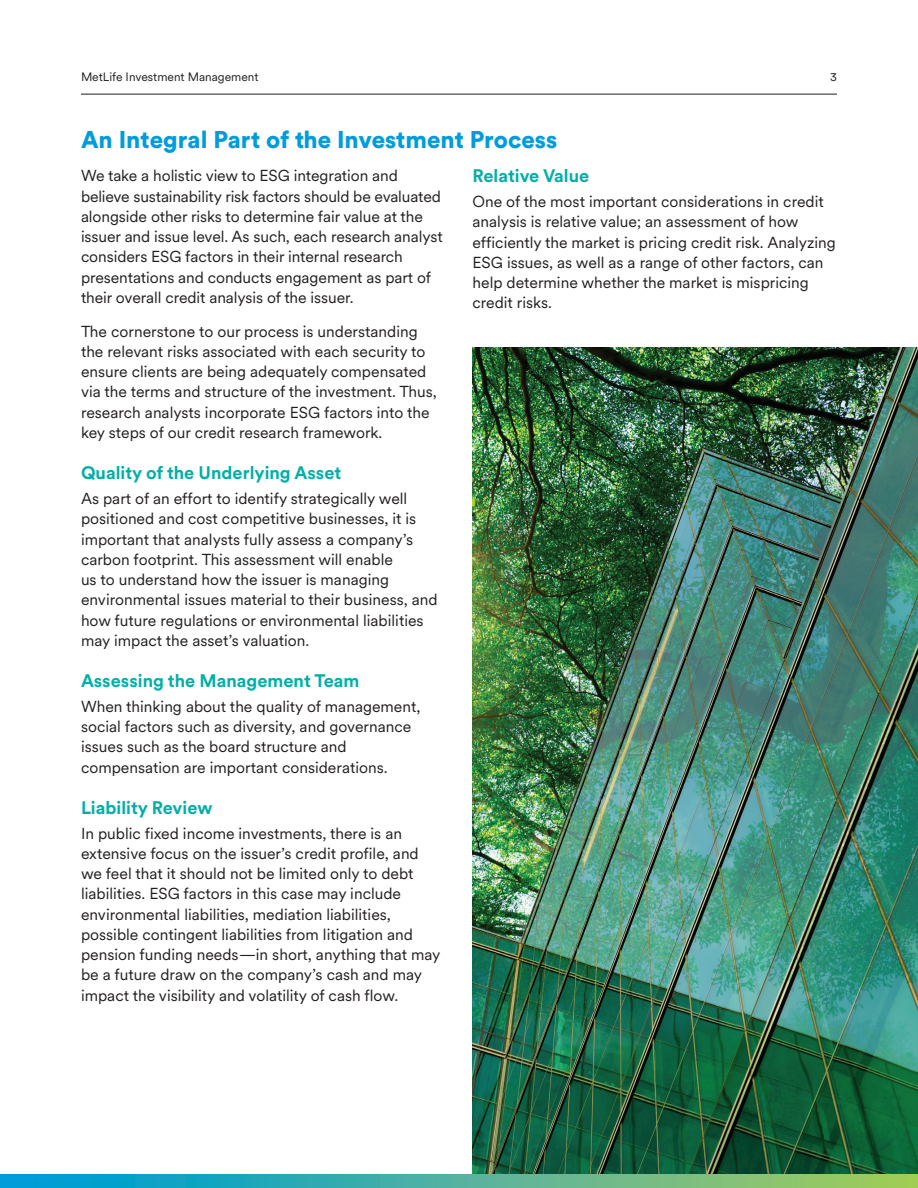
<style>
.page{position:relative;width:918px;height:1188px;background:#fff}
.page>*{position:absolute;margin:0;border:0;box-sizing:border-box;transform-origin:0 0}
.t1{font:900 24px "Circular Pro";color:#009cdc}
.t2{font:700 18px "Met Life Circular";color:#00afa8}
.t3{font:15.75px/20.2px "Met Life Circular";color:#231f20}
.t4{font:12px "Met Life Circular";color:#231f20}
</style>
<div class="page">
<hr style="left:81px;top:94px;width:756px;height:1px;background:#231f20">
<img style="left:472px;top:348px;width:446px;height:826px">
<svg style="left:0;top:1174px;width:918px;height:14px;background:#4db29d"></svg>
<p class="t4" style="left:81px;top:69px;width:179px">MetLife Investment Management</p>
<p class="t4" style="left:830px;top:69px;width:8px">3</p>
<h1 class="t1" style="left:81px;top:122px;width:478px">An Integral Part of the Investment Process</h1>
<p class="t3" style="left:81px;top:165px;width:363px">We take a holistic view to ESG integration and believe sustainability risk factors should be evaluated alongside other risks to determine fair value at the issuer and issue level. As such, each research analyst considers ESG factors in their internal research presentations and conducts engagement as part of their overall credit analysis of the issuer.</p>
<p class="t3" style="left:81px;top:320px;width:357px">The cornerstone to our process is understanding the relevant risks associated with each security to ensure clients are being adequately compensated via the terms and structure of the investment. Thus, research analysts incorporate ESG factors into the key steps of our credit research framework.</p>
<p class="t2" style="left:81px;top:460px;width:262px">Quality of the Underlying Asset</p>
<p class="t3" style="left:81px;top:488px;width:358px">As part of an effort to identify strategically well positioned and cost competitive businesses, it is important that analysts fully assess a company’s carbon footprint. This assessment will enable<br>us to understand how the issuer is managing environmental issues material to their business, and how future regulations or environmental liabilities may impact the asset’s valuation.</p>
<p class="t2" style="left:81px;top:668px;width:280px">Assessing the Management Team</p>
<p class="t3" style="left:81px;top:696px;width:341px">When thinking about the quality of management, social factors such as diversity, and governance issues such as the board structure and compensation are important considerations.</p>
<p class="t2" style="left:81px;top:795px;width:133px">Liability Review</p>
<p class="t3" style="left:81px;top:822px;width:361px">In public fixed income investments, there is an extensive focus on the issuer’s credit profile, and we feel that it should not be limited only to debt liabilities. ESG factors in this case may include environmental liabilities, mediation liabilities, possible contingent liabilities from litigation and pension funding needs—in short, anything that may be a future draw on the company’s cash and may impact the visibility and volatility of cash flow.</p>
<p class="t2" style="left:472px;top:163px;width:118px">Relative Value</p>
<p class="t3" style="left:472px;top:191px;width:365px">One of the most important considerations in credit analysis is relative value; an assessment of how efficiently the market is pricing credit risk. Analyzing ESG issues, as well as a range of other factors, can help determine whether the market is mispricing credit risks.</p>
</div>
